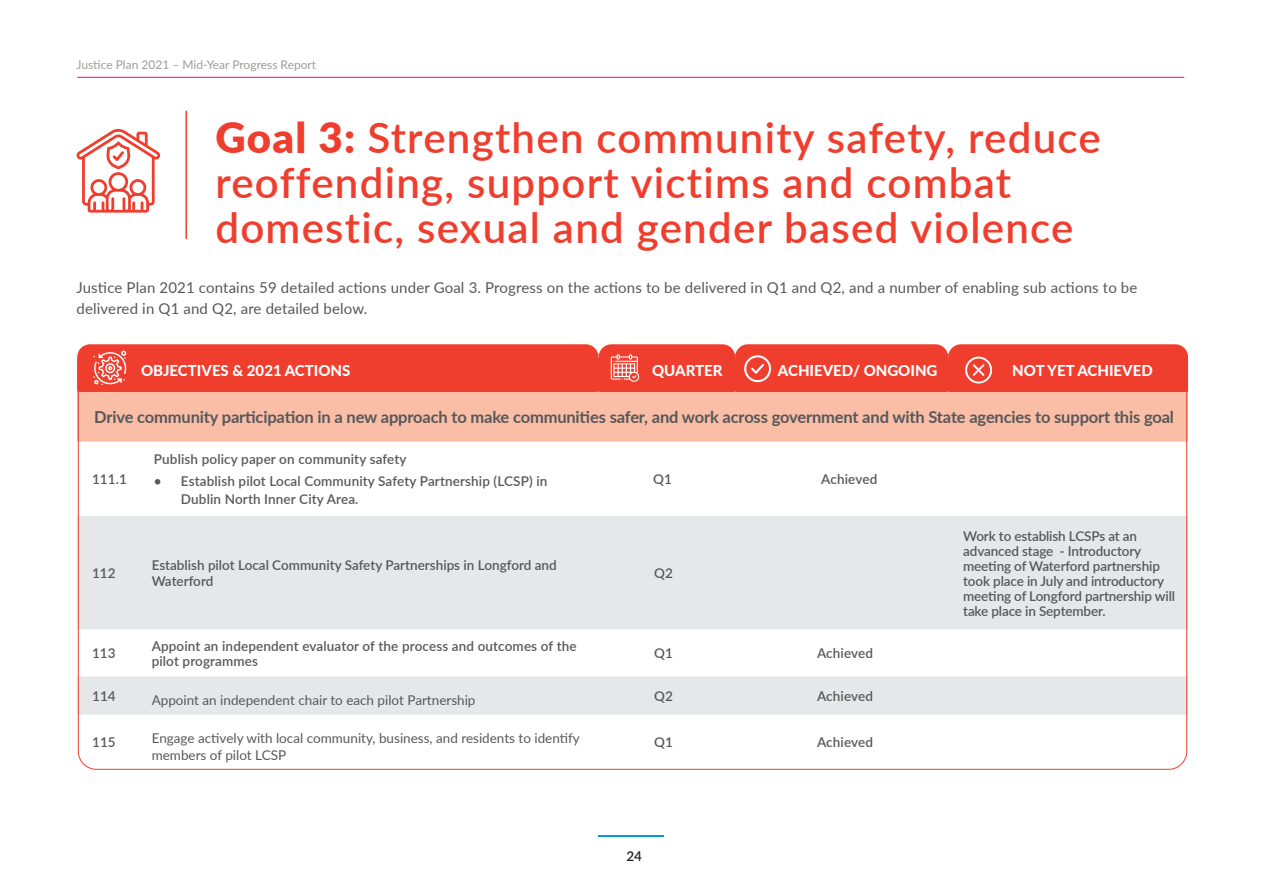
<style>
.page{position:relative;width:1263px;height:893px;background:#fff}
.page>*{position:absolute;margin:0;border:0;box-sizing:border-box;transform-origin:0 0}
.t1{font:600 42px/45px "Lato";letter-spacing:.03em;color:#ef3e2e}
.t2{font:700 16.5px "Lato";letter-spacing:-.01em;color:#57585a}
.t3{font:15px/21px "Lato";letter-spacing:.01em;color:#57585a}
.t4{font:800 15px "Lato";color:#fff}
.t5{font:600 13.5px/15px "Lato";color:#57585a}
.t6{font:13.5px/16.5px "Lato";color:#57585a}
.t7{font:600 13.5px "Lato";color:#231f20}
.t8{font:12px "Lato";color:#9c9e99}
.s1{font-weight:900}
</style>
<div class="page">
<hr style="left:598px;top:836px;width:66px;height:1px;background:#009ada">
<hr style="left:77px;top:77px;width:1107px;height:1px;background:#ed028c">
<hr style="left:185px;top:111px;width:2px;height:127px;background:#ef3e2e">
<svg style="left:76px;top:129px;width:85px;height:84px"></svg>
<div style="left:77px;top:344px;width:521px;height:56px;background:#ef3e2e;border-radius:13px"></div>
<div style="left:599px;top:344px;width:136px;height:56px;background:#ef3e2e;border-radius:13px"></div>
<div style="left:735px;top:344px;width:213px;height:56px;background:#ef3e2e;border-radius:13px"></div>
<div style="left:948px;top:344px;width:240px;height:56px;background:#ef3e2e;border-radius:13px"></div>
<div style="left:77px;top:392px;width:1111px;height:50px;background:#fabda6"></div>
<svg style="left:77px;top:516px;width:1111px;height:199px;fill:#e6e7e9"></svg>
<svg style="left:77px;top:351px;width:1111px;height:41px"></svg>
<p class="t8" style="left:77px;top:56px;width:241px">Justice Plan 2021 – Mid-Year Progress Report</p>
<p class="t1" style="left:215px;top:113px;width:887px"><span class="s1">Goal 3:</span> Strengthen community safety, reduce reoffending, support victims and combat domestic, sexual and gender based violence</p>
<p class="t3" style="left:77px;top:276px;width:1062px">Justice Plan 2021 contains 59 detailed actions under Goal 3. Progress on the actions to be delivered in Q1 and Q2, and a number of enabling sub actions to be delivered in Q1 and Q2, are detailed below.</p>
<p class="t4" style="left:141px;top:359px;width:211px">OBJECTIVES &amp; 2021 ACTIONS</p>
<p class="t4" style="left:652px;top:359px;width:72px">QUARTER</p>
<p class="t4" style="left:778px;top:359px;width:161px">ACHIEVED/ ONGOING</p>
<p class="t4" style="left:1012px;top:359px;width:142px">NOT YET ACHIEVED</p>
<p class="t2" style="left:94px;top:405px;width:1081px">Drive community participation in a new approach to make communities safer, and work across government and with State agencies to support this goal</p>
<p class="t5" style="left:92px;top:471px;width:37px">111.1</p>
<p class="t5" style="left:154px;top:451px;width:254px">Publish policy paper on community safety</p>
<p class="t5" style="left:181px;top:472px;width:368px;line-height:18px;text-indent:-27px">• Establish pilot Local Community Safety Partnership (LCSP) in<br>Dublin North Inner City Area.</p>
<p class="t5" style="left:653px;top:471px;width:20px">Q1</p>
<p class="t5" style="left:821px;top:471px;width:58px">Achieved</p>
<p class="t5" style="left:92px;top:565px;width:25px">112</p>
<p class="t5" style="left:152px;top:556px;width:407px;line-height:16.5px">Establish pilot Local Community Safety Partnerships in Longford and<br>Waterford</p>
<p class="t5" style="left:654px;top:565px;width:20px">Q2</p>
<p class="t5" style="left:92px;top:645px;width:25px">113</p>
<p class="t5" style="left:152px;top:638px;width:426px">Appoint an independent evaluator of the process and outcomes of the pilot programmes</p>
<p class="t5" style="left:654px;top:645px;width:20px">Q1</p>
<p class="t5" style="left:817px;top:645px;width:58px">Achieved</p>
<p class="t5" style="left:92px;top:688px;width:25px">114</p>
<p class="t6" style="left:152px;top:691px;width:325px">Appoint an independent chair to each pilot Partnership</p>
<p class="t5" style="left:654px;top:688px;width:20px">Q2</p>
<p class="t5" style="left:817px;top:688px;width:58px">Achieved</p>
<p class="t5" style="left:92px;top:734px;width:25px">115</p>
<p class="t6" style="left:152px;top:729px;width:430px">Engage actively with local community, business, and residents to identify members of pilot LCSP</p>
<p class="t5" style="left:654px;top:734px;width:20px">Q1</p>
<p class="t5" style="left:817px;top:734px;width:58px">Achieved</p>
<p class="t7" style="left:626px;top:847px;width:17px">24</p>
<p class="t5" style="left:963px;top:527px;width:213px">Work to establish LCSPs at an advanced stage - Introductory meeting of Waterford partnership took place in July and introductory meeting of Longford partnership will take place in September.</p>
</div>
